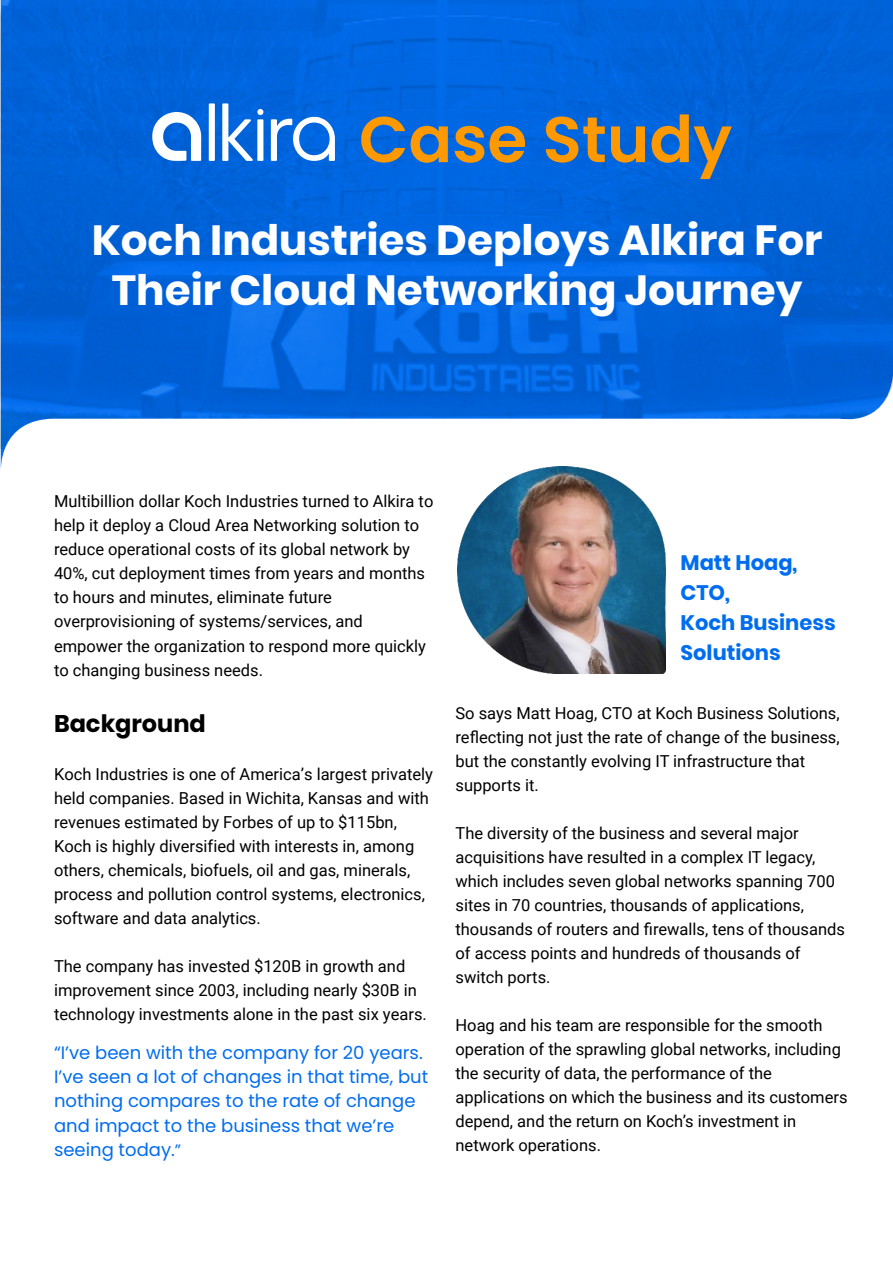
<style>
.page{position:relative;width:893px;height:1263px;background:#fff}
.page>*{position:absolute;margin:0;border:0;box-sizing:border-box;transform-origin:0 0}
.Title_cover{font:600 64.5px "Poppins";color:#ff9901}
.Headline{font:700 42px/50.4px "Poppins";color:#fff;text-align:center}
.body_text{font:700 24px "Poppins";color:#000}
.body_text-2{font:700 21px/30px "Poppins";color:#006df0}
.body_text-3{font:18px/24.3px "Poppins";color:#006df0}
.body_text-4{font:16.5px/24px "Roboto";color:#000}
.s1{font-size:16.5px}
</style>
<div class="page">
<img style="left:0;top:0;width:893px;height:448px">
<img style="left:457px;top:466px;width:208px;height:207px">
<div style="left:209px;top:103px;width:6px;height:58px;background:#fff"></div>
<svg style="left:222px;top:103px;width:42px;height:58px"></svg>
<div style="left:257px;top:119px;width:6px;height:42px;background:#fff"></div>
<svg style="left:271px;top:117px;width:64px;height:44px"></svg>
<svg style="left:152px;top:112px;width:49px;height:49px"></svg>
<p class="Title_cover" style="left:359px;top:102px;width:375px">Case Study</p>
<p class="Headline" style="left:92px;top:215px;width:732px">Koch Industries Deploys Alkira For<br>Their Cloud Networking Journey</p>
<p class="body_text-4" style="left:54px;top:489px;width:381px">Multibillion dollar Koch Industries turned to Alkira to help it deploy a Cloud Area Networking solution to reduce operational costs of its global network by 40%, cut deployment times from years and months to hours and minutes, eliminate future overprovisioning of systems/services, and empower the organization to respond more quickly to changing business needs.</p>
<p class="body_text" style="left:54px;top:709px;width:153px">Background</p>
<p class="body_text-4" style="left:54px;top:761px;width:380px">Koch Industries is one of America’s largest privately held companies. Based in Wichita, Kansas and with revenues estimated by Forbes of up to $115bn, Koch is highly diversified with interests in, among others, chemicals, biofuels, oil and gas, minerals, process and pollution control systems, electronics, software and data analytics.</p>
<p class="body_text-4" style="left:54px;top:953px;width:374px">The company has invested $120B in growth and improvement since 2003, including nearly $30B in technology investments alone in the past six years.</p>
<p class="body_text-3" style="left:54px;top:1040px;width:376px">“I’ve been with the company for 20 years.<br>I’ve seen a lot of changes in that time, but nothing compares to the rate of change and impact to the business that we’re seeing today.<span class="s1">”</span></p>
<p class="body_text-2" style="left:680px;top:547px;width:157px">Matt Hoag,<br>CTO,<br>Koch Business<br>Solutions</p>
<p class="body_text-4" style="left:455px;top:700px;width:386px">So says Matt Hoag, CTO at Koch Business Solutions, reflecting not just the rate of change of the business, but the constantly evolving IT infrastructure that supports it.</p>
<p class="body_text-4" style="left:455px;top:820px;width:391px">The diversity of the business and several major acquisitions have resulted in a complex IT legacy, which includes seven global networks spanning 700 sites in 70 countries, thousands of applications, thousands of routers and firewalls, tens of thousands of access points and hundreds of thousands of switch ports.</p>
<p class="body_text-4" style="left:455px;top:1012px;width:394px">Hoag and his team are responsible for the smooth operation of the sprawling global networks, including the security of data, the performance of the applications on which the business and its customers depend, and the return on Koch’s investment in network operations.</p>
</div>
